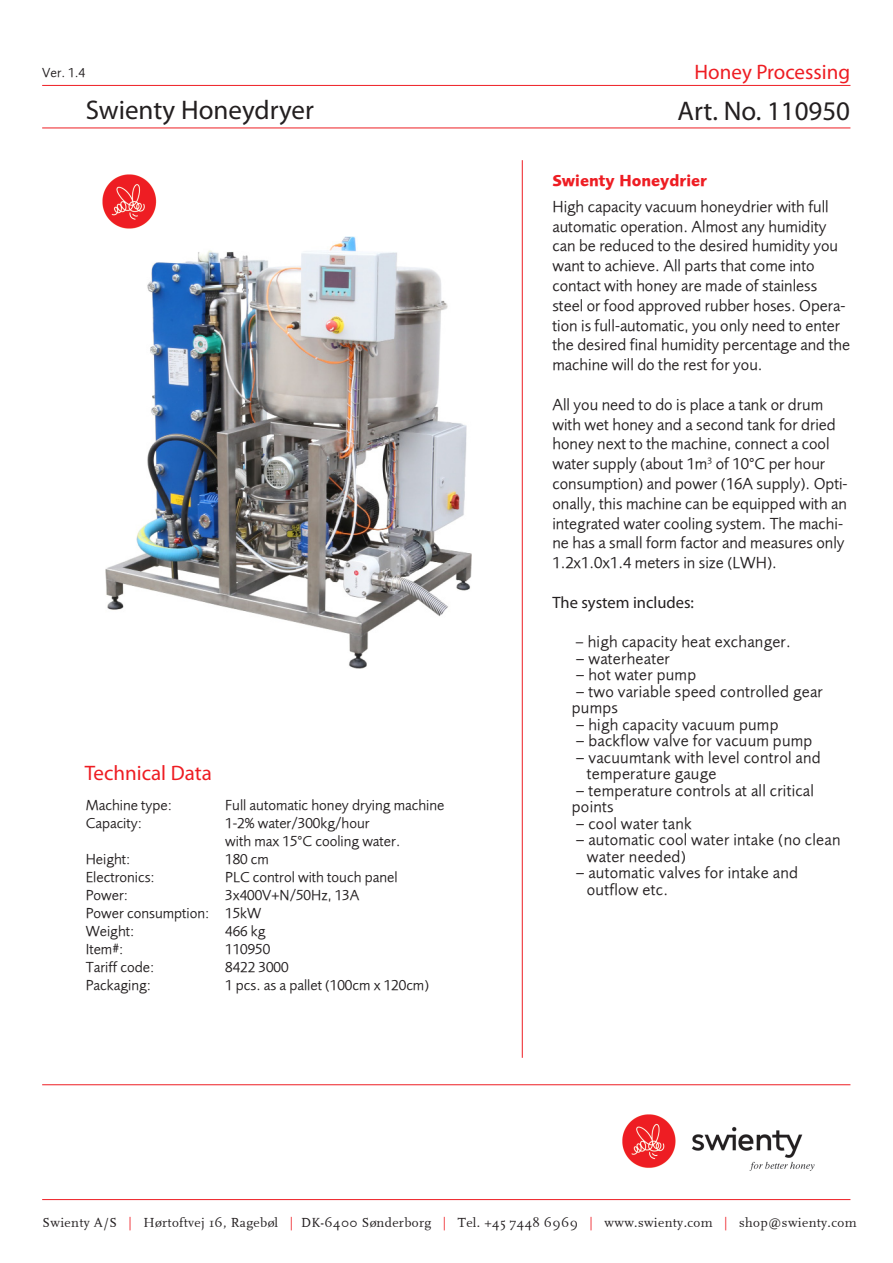
<style>
.page{position:relative;width:893px;height:1263px;background:#fff}
.page>*{position:absolute;margin:0;border:0;box-sizing:border-box;transform-origin:0 0}
.t1{font:27px "Myriad Pro";color:#231f20}
.t2{font:21px "Myriad Pro";color:#ee1d23}
.t3{font:16.5px/19.8px "Foundry Sans Normal";color:#231f20}
.t4{font:16.5px "Myriad Pro";color:#231f20}
.t5{font:700 16.5px "Foundry Sans";color:#ee1d23}
.t6{font:15px "Foundry Sans Normal";color:#231f20}
.t7{font:13.5px "Scala";letter-spacing:.025em;color:#231f20}
.t8{font:13.5px "Foundry Sans Normal";color:#231f20}
.s1{font-family:"Scala"}
.s2{font-family:"Myriad Pro"}
.s3{color:#ee1d23}
</style>
<div class="page">
<img style="left:106px;top:237px;width:366px;height:432px">
<hr style="left:42px;top:128px;width:808px;height:1px;background:#ee1d23">
<hr style="left:522px;top:160px;width:1px;height:898px;background:#ee1d23">
<hr style="left:42px;top:1199px;width:808px;height:1px;background:#ee1d23">
<img style="left:622px;top:1114px;width:193px;height:57px">
<hr style="left:42px;top:1084px;width:808px;height:1px;background:#ee1d23">
<hr style="left:42px;top:85px;width:808px;height:1px;background:#ee1d23">
<img style="left:102px;top:174px;width:56px;height:65px">
<p class="t8" style="left:42px;top:64px;width:45px">Ver. 1.4</p>
<p class="t2" style="left:695px;top:59px;width:157px">Honey Processing</p>
<p class="t1" style="left:86px;top:93px;width:230px">Swienty Honeydryer</p>
<p class="t2" style="left:85px;top:760px;width:129px">Technical Data</p>
<p class="t6" style="left:86px;top:796px;width:88px">Machine type:</p>
<p class="t6" style="left:225px;top:796px;width:221px">Full automatic honey drying machine</p>
<p class="t6" style="left:86px;top:814px;width:58px">Capacity:</p>
<p class="t6" style="left:225px;top:814px;width:146px">1-2% water/300kg/hour</p>
<p class="t6" style="left:225px;top:832px;width:177px">with max 15<span class="s1">°</span>C cooling water.</p>
<p class="t6" style="left:86px;top:850px;width:46px">Height:</p>
<p class="t6" style="left:225px;top:850px;width:45px">180 cm</p>
<p class="t6" style="left:86px;top:868px;width:71px">Electronics:</p>
<p class="t6" style="left:225px;top:868px;width:174px">PLC control with touch panel</p>
<p class="t6" style="left:86px;top:886px;width:44px">Power:</p>
<p class="t6" style="left:225px;top:886px;width:136px">3x400V+N/50Hz, 13A</p>
<p class="t6" style="left:86px;top:904px;width:177px">Power consumption: 15kW</p>
<p class="t6" style="left:86px;top:922px;width:50px">Weight:</p>
<p class="t6" style="left:225px;top:922px;width:42px">466 kg</p>
<p class="t6" style="left:86px;top:940px;width:39px">Item#:</p>
<p class="t6" style="left:225px;top:940px;width:47px">110950</p>
<p class="t6" style="left:86px;top:958px;width:70px">Tariff code:</p>
<p class="t6" style="left:225px;top:958px;width:65px">8422 3000</p>
<p class="t6" style="left:86px;top:976px;width:67px">Packaging:</p>
<p class="t6" style="left:225px;top:976px;width:205px">1 pcs. as a pallet (100cm x 120cm)</p>
<p class="t1" style="left:678px;top:95px;width:174px">Art. No. 110950</p>
<p class="t5" style="left:552px;top:170px;width:156px">Swienty Honeydrier</p>
<p class="t3" style="left:552px;top:196px;width:299px">High capacity vacuum honeydrier with full automatic operation. Almost any humidity can be reduced to the desired humidity you want to achieve. All parts that come into contact with honey are made of stainless steel or food approved rubber hoses. Opera&shy;tion is full-automatic, you only need to enter the desired final humidity percentage and the machine will do the rest for you.</p>
<p class="t3" style="left:552px;top:394px;width:297px">All you need to do is place a tank or drum with wet honey and a second tank for dried honey next to the machine, connect a cool water supply (about 1m<sup>3</sup> of 10<span class="s1">°</span>C per hour consumption) and power (16A supply). Opti&shy;onally, this machine can be equipped with an integrated water cooling system. The machi&shy;ne has a small form factor and measures only 1.2x1.0x1.4 meters in size (LWH).</p>
<p class="t4" style="left:552px;top:592px;width:143px">The system includes:</p>
<p class="t3" style="left:575px;top:632px;width:217px"><span class="s2">–</span> high capacity heat exchanger.</p>
<p class="t3" style="left:576px;top:648px;width:96px">– waterheater</p>
<p class="t3" style="left:576px;top:665px;width:122px">– hot water pump</p>
<p class="t3" style="left:572px;top:683px;width:252px;line-height:16.5px">– two variable speed controlled gear pumps</p>
<p class="t3" style="left:576px;top:714px;width:204px">– high capacity vacuum pump</p>
<p class="t3" style="left:576px;top:731px;width:238px">– backflow valve for vacuum pump</p>
<p class="t3" style="left:587px;top:749px;width:235px;line-height:16.5px;text-indent:-11px">– vacuumtank with level control and temperature gauge</p>
<p class="t3" style="left:572px;top:782px;width:244px;line-height:16.5px">– temperature controls at all critical points</p>
<p class="t3" style="left:576px;top:813px;width:118px">– cool water tank</p>
<p class="t3" style="left:587px;top:832px;width:255px;line-height:16.5px;text-indent:-11px">– automatic cool water intake (no clean water needed)</p>
<p class="t3" style="left:587px;top:865px;width:213px;line-height:16.5px;text-indent:-11px">– automatic valves for intake and outflow etc.</p>
<p class="t7" style="left:43px;top:1215px;width:816px">Swienty A/S <span class="s3">|</span> Hørtoftvej 16, Ragebøl <span class="s3">|</span> DK-6400 Sønderborg <span class="s3">|</span> Tel. +45 7448 6969 <span class="s3">|</span> www.swienty.com <span class="s3">|</span> shop@swienty.com</p>
</div>
